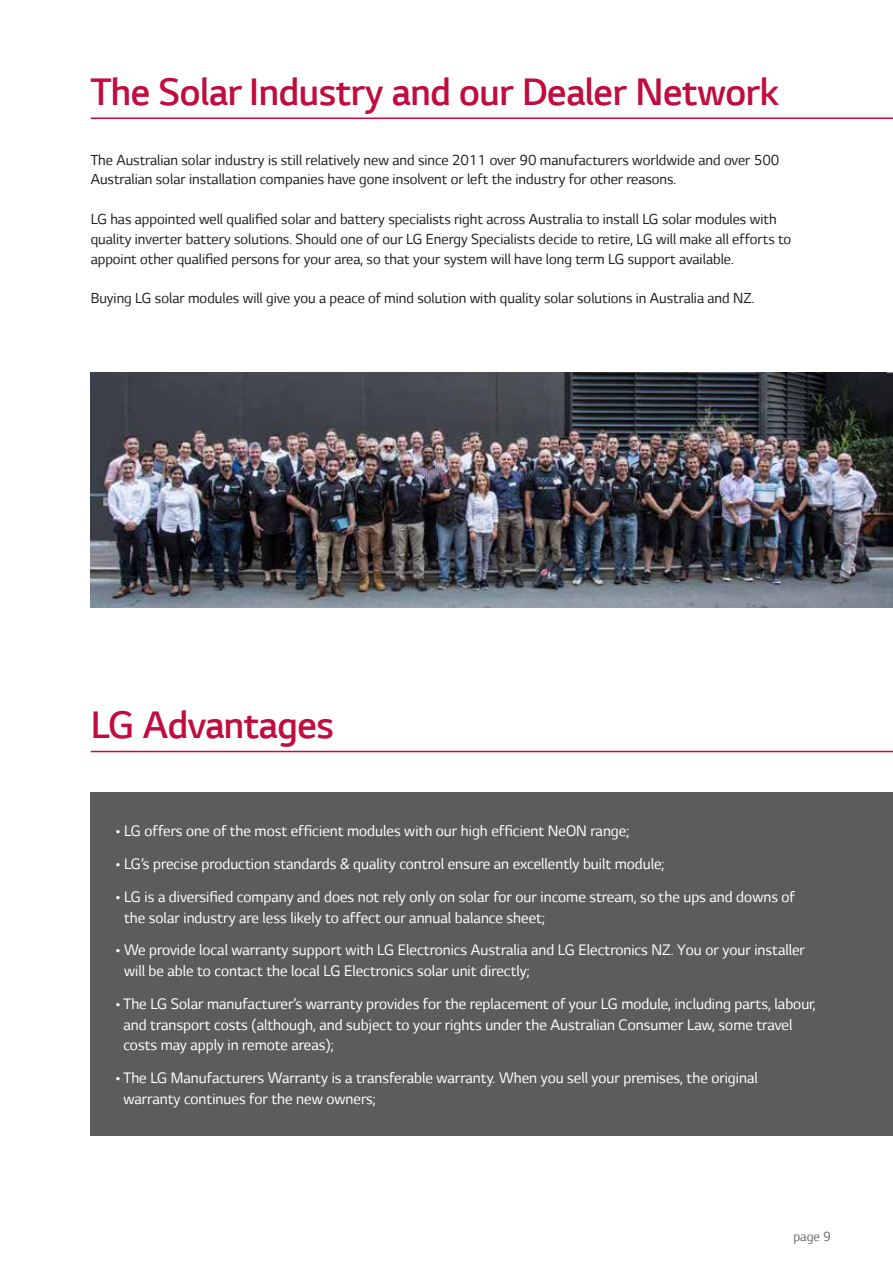
<style>
.page{position:relative;width:893px;height:1263px;background:#fff}
.page>*{position:absolute;margin:0;border:0;box-sizing:border-box;transform-origin:0 0}
.t1{font:300 43.5px "LG Smart";letter-spacing:-.01em;color:#c00c3f}
.t2{font:17.25px/20.7px "LG Smart";color:#fff}
.t3{font:16.5px/19.8px "LG Smart";color:#231f20}
.t4{font:15px "LG Smart";color:#6d6e71}
</style>
<div class="page">
<img style="left:91px;top:372px;width:802px;height:235px">
<div style="left:91px;top:792px;width:802px;height:343px;background:#5c5b5e"></div>
<hr style="left:91px;top:118px;width:802px;height:1px;background:#c00c3f">
<hr style="left:91px;top:751px;width:802px;height:1px;background:#c00c3f">
<h1 class="t1" style="left:91px;top:68px;width:689px">The Solar Industry and our Dealer Network</h1>
<p class="t3" style="left:91px;top:150px;width:690px">The Australian solar industry is still relatively new and since 2011 over 90 manufacturers worldwide and over 500<br>Australian solar installation companies have gone insolvent or left the industry for other reasons.</p>
<p class="t3" style="left:91px;top:209px;width:702px">LG has appointed well qualified solar and battery specialists right across Australia to install LG solar modules with quality inverter battery solutions. Should one of our LG Energy Specialists decide to retire, LG will make all efforts to appoint other qualified persons for your area, so that your system will have long term LG support available.</p>
<p class="t3" style="left:91px;top:288px;width:665px">Buying LG solar modules will give you a peace of mind solution with quality solar solutions in Australia and NZ.</p>
<h1 class="t1" style="left:91px;top:701px;width:245px">LG Advantages</h1>
<p class="t2" style="left:116px;top:821px;width:515px">• LG offers one of the most efficient modules with our high efficient NeON range;</p>
<p class="t2" style="left:116px;top:854px;width:550px">• LG’s precise production standards &amp; quality control ensure an excellently built module;</p>
<p class="t2" style="left:124px;top:886px;width:672px;text-indent:-8px">• LG is a diversified company and does not rely only on solar for our income stream, so the ups and downs of the solar industry are less likely to affect our annual balance sheet;</p>
<p class="t2" style="left:124px;top:940px;width:682px;text-indent:-8px">• We provide local warranty support with LG Electronics Australia and LG Electronics NZ. You or your installer will be able to contact the local LG Electronics solar unit directly;</p>
<p class="t2" style="left:123px;top:993px;width:694px;text-indent:-8px">• The LG Solar manufacturer’s warranty provides for the replacement of your LG module, including parts, labour, and transport costs (although, and subject to your rights under the Australian Consumer Law, some travel costs may apply in remote areas);</p>
<p class="t2" style="left:123px;top:1067px;width:636px;text-indent:-8px">• The LG Manufacturers Warranty is a transferable warranty. When you sell your premises, the original warranty continues for the new owners;</p>
<p class="t4" style="left:793px;top:1228px;width:39px">page 9</p>
</div>
